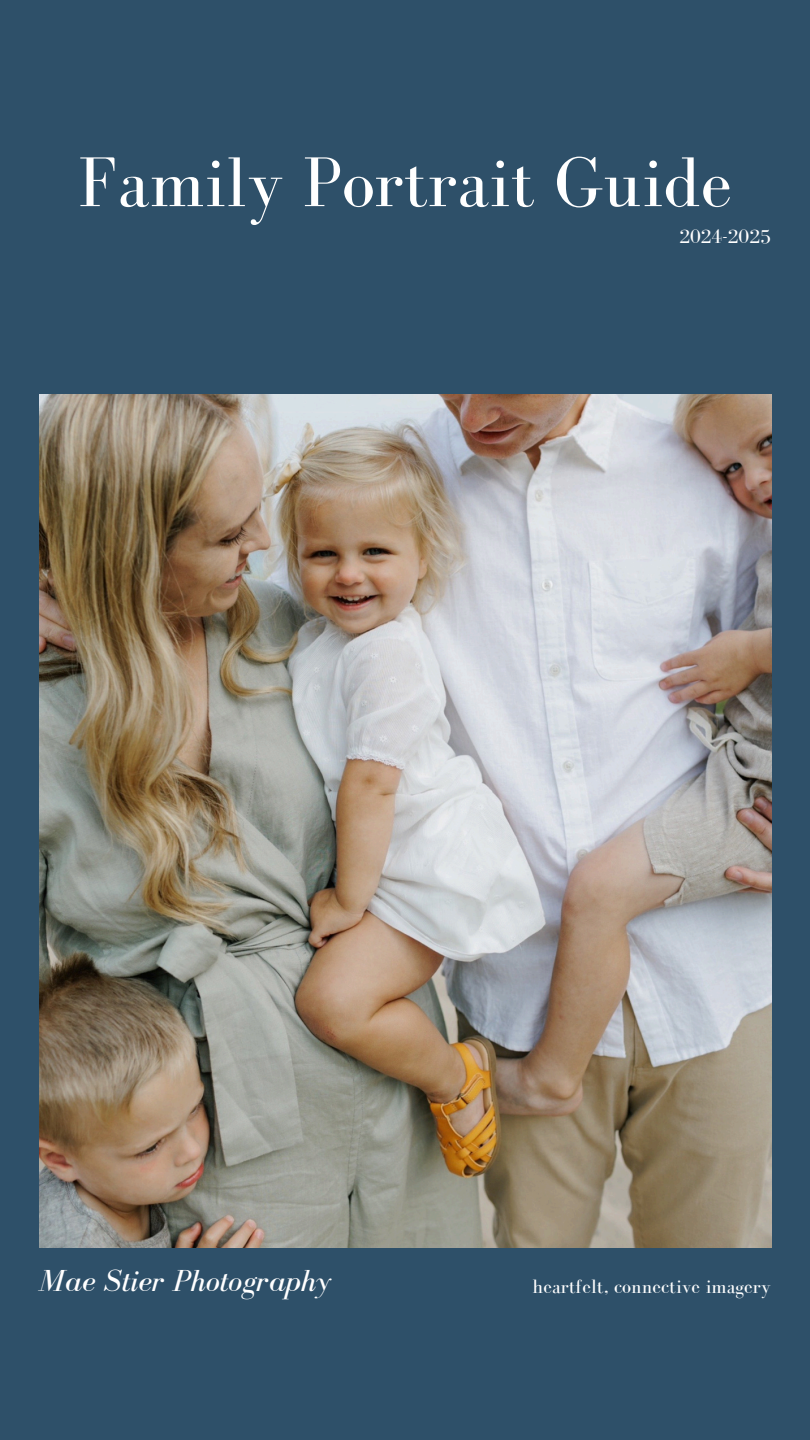
<style>
.page{position:relative;width:810px;height:1440px;background:#2e5069}
.page>*{position:absolute;margin:0;border:0;box-sizing:border-box;transform-origin:0 0}
.t1{font:72.5px "Bodoni FLF";color:#fff}
.t2{font:italic 31.3px "Bodoni FLF";color:#fff}
.t3{font:20px "Bodoni FLF";color:#fff}
</style>
<div class="page">
<img style="left:39px;top:395px;width:732px;height:852px">
<h1 class="t1" style="left:78px;top:143px;width:656px">Family Portrait Guide</h1>
<p class="t3" style="left:679px;top:226px;width:93px">2024-2025</p>
<p class="t2" style="left:39px;top:1263px;width:294px">Mae Stier Photography</p>
<h2 class="t3" style="left:533px;top:1276px;width:240px">heartfelt, connective imagery</h2>
</div>
